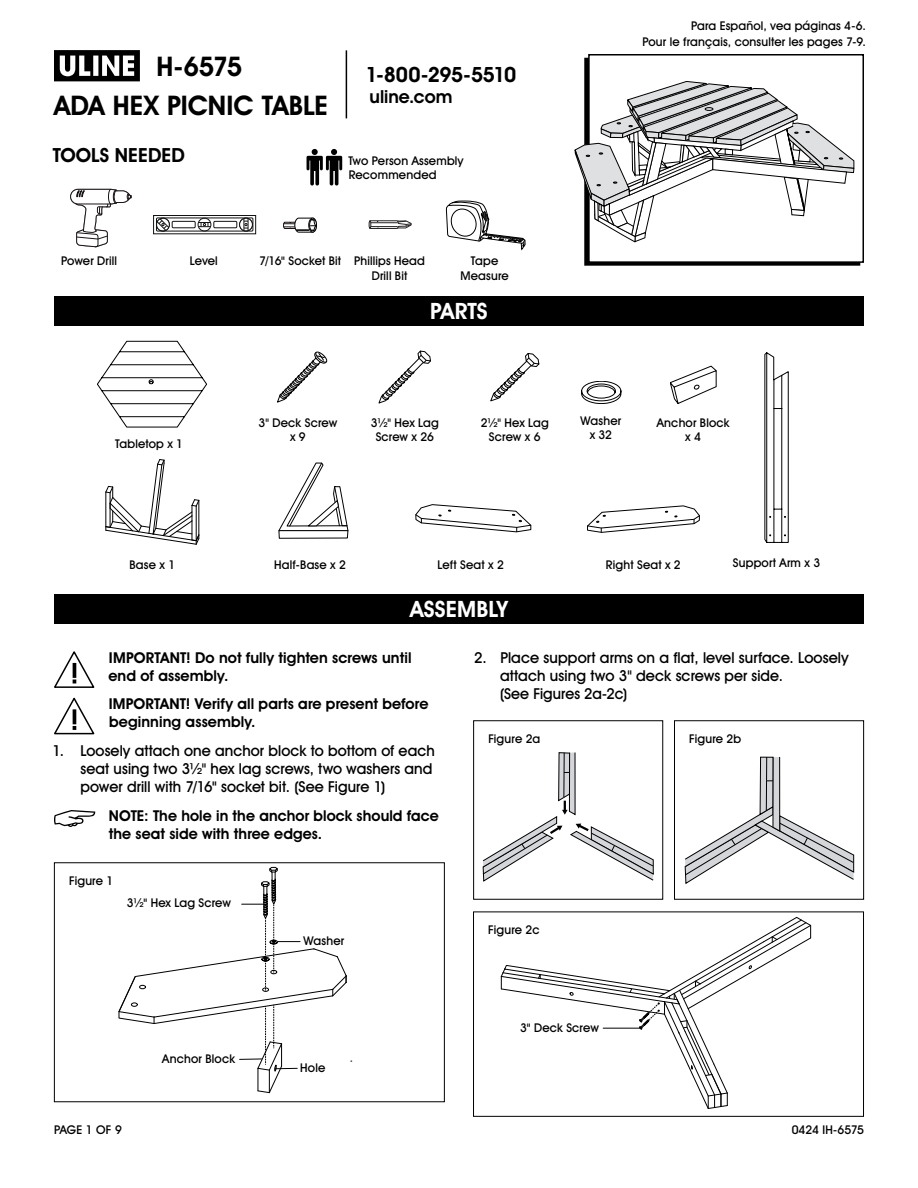
<style>
.page{position:relative;width:918px;height:1188px;background:#fff}
.page>*{position:absolute;margin:0;border:0;box-sizing:border-box;transform-origin:0 0}
.t1{font:700 27px "Uline Two Knine";color:#000}
.t2{font:700 22.5px "Uline Two Knine";letter-spacing:.005em;color:#fff}
.t3{font:700 21px "Uline Two Knine";letter-spacing:-.02em;color:#000}
.t4{font:700 19.5px "Uline Two Knine";letter-spacing:.005em;color:#000}
.t5{font:700 18px "Uline Two Knine";color:#000}
.t6{font:15px/18px "Uline Two Knine";letter-spacing:.005em;color:#000}
.t7{font:700 15px/18px "Uline Two Knine";letter-spacing:.005em;color:#000}
.t8{font:12px/14.4px "Uline Two Knine";letter-spacing:.015em;color:#000;text-align:center}
.t9{font:12px "Uline Two Knine";letter-spacing:-.01em;color:#000}
.s1{font-weight:700}
</style>
<div class="page">
<svg style="left:54px;top:50px;width:86px;height:31px"></svg>
<hr style="left:346px;top:50px;width:1px;height:68px;background:#000">
<svg style="left:54px;top:651px;width:40px;height:37px"></svg>
<svg style="left:54px;top:698px;width:40px;height:36px"></svg>
<svg style="left:54px;top:810px;width:41px;height:17px"></svg>
<div style="left:588px;top:54px;width:276px;height:209px;border:2px solid #000"></div>
<div style="left:54px;top:594px;width:810px;height:30px;background:#000"></div>
<div style="left:54px;top:296px;width:810px;height:30px;background:#000"></div>
<svg style="left:415px;top:504px;width:116px;height:28px"></svg>
<svg style="left:587px;top:505px;width:113px;height:28px"></svg>
<svg style="left:670px;top:366px;width:46px;height:38px"></svg>
<svg style="left:97px;top:341px;width:110px;height:86px"></svg>
<svg style="left:765px;top:353px;width:23px;height:190px"></svg>
<svg style="left:378px;top:351px;width:53px;height:53px"></svg>
<svg style="left:490px;top:353px;width:49px;height:48px"></svg>
<svg style="left:277px;top:351px;width:51px;height:52px"></svg>
<svg style="left:581px;top:381px;width:40px;height:23px"></svg>
<svg style="left:283px;top:218px;width:34px;height:15px"></svg>
<svg style="left:70px;top:189px;width:62px;height:58px"></svg>
<svg style="left:307px;top:149px;width:35px;height:37px"></svg>
<div style="left:54px;top:862px;width:391px;height:240px;border:1px solid #000"></div>
<svg style="left:483px;top:752px;width:171px;height:129px"></svg>
<div style="left:473px;top:720px;width:190px;height:180px;border:1px solid #000"></div>
<svg style="left:685px;top:757px;width:169px;height:127px"></svg>
<div style="left:674px;top:720px;width:190px;height:180px;border:1px solid #000"></div>
<svg style="left:501px;top:917px;width:310px;height:192px"></svg>
<div style="left:473px;top:912px;width:391px;height:205px;border:1px solid #000"></div>
<svg style="left:118px;top:863px;width:234px;height:230px"></svg>
<div style="left:153px;top:215px;width:103px;height:19px;border:1px solid #111212"></div>
<svg style="left:198px;top:218px;width:13px;height:13px"></svg>
<div style="left:198px;top:218px;width:13px;height:13px;border:1px solid #111212;border-radius:50%"></div>
<svg style="left:198px;top:222px;width:13px;height:5px"></svg>
<svg style="left:240px;top:218px;width:12px;height:13px"></svg>
<div style="left:239px;top:218px;width:14px;height:13px;border:1px solid #111212;border-radius:50%"></div>
<svg style="left:244px;top:220px;width:5px;height:9px"></svg>
<svg style="left:156px;top:217px;width:14px;height:15px"></svg>
<div style="left:156px;top:218px;width:97px;height:13px;border:1px solid #111212"></div>
<div style="left:172px;top:221px;width:23px;height:7px;border:1px solid #111212"></div>
<div style="left:214px;top:221px;width:23px;height:7px;border:1px solid #111212"></div>
<svg style="left:105px;top:459px;width:95px;height:86px"></svg>
<hr style="left:603px;top:1028px;width:37px;height:1px;background:#000">
<svg style="left:369px;top:220px;width:43px;height:9px"></svg>
<svg style="left:575px;top:81px;width:279px;height:162px"></svg>
<svg style="left:278px;top:463px;width:70px;height:76px"></svg>
<svg style="left:446px;top:200px;width:80px;height:51px"></svg>
<h1 class="t1" style="left:157px;top:50px;width:87px">H-6575</h1>
<h3 class="t3" style="left:365px;top:62px;width:152px">1-800-295-5510</h3>
<h3 class="t5" style="left:369px;top:86px;width:84px">uline.com</h3>
<h1 class="t1" style="left:54px;top:89px;width:276px">ADA HEX PICNIC TABLE</h1>
<h3 class="t4" style="left:53px;top:144px;width:134px">TOOLS NEEDED</h3>
<p class="t8" style="left:61px;top:254px;width:58px">Power Drill</p>
<p class="t8" style="left:190px;top:254px;width:29px">Level</p>
<p class="t8" style="left:348px;top:153px;width:117px;text-align:left">Two Person Assembly<br>Recommended</p>
<p class="t8" style="left:259px;top:254px;width:84px">7/16<span class="s1">"</span> Socket Bit</p>
<p class="t8" style="left:354px;top:254px;width:72px">Phillips Head<br>Drill Bit</p>
<p class="t8" style="left:460px;top:254px;width:50px">Tape<br>Measure</p>
<h2 class="t2" style="left:430px;top:298px;width:59px">PARTS</h2>
<p class="t8" style="left:642px;top:17px;width:225px;line-height:16.8px;text-align:right">Para Español, vea páginas 4-6.<br>Pour le français, consulter les pages 7-9.</p>
<p class="t8" style="left:115px;top:436px;width:69px">Tabletop x 1</p>
<p class="t8" style="left:259px;top:415px;width:80px">3" Deck Screw x 9</p>
<p class="t8" style="left:581px;top:413px;width:42px">Washer x 32</p>
<p class="t8" style="left:371px;top:415px;width:70px">3½" Hex Lag<br>Screw x 26</p>
<p class="t8" style="left:481px;top:415px;width:70px">2½" Hex Lag<br>Screw x 6</p>
<p class="t8" style="left:657px;top:415px;width:74px">Anchor Block x 4</p>
<p class="t8" style="left:130px;top:557px;width:47px">Base x 1</p>
<p class="t8" style="left:274px;top:557px;width:73px">Half-Base x 2</p>
<p class="t8" style="left:438px;top:557px;width:68px">Left Seat x 2</p>
<p class="t8" style="left:606px;top:557px;width:76px">Right Seat x 2</p>
<h2 class="t2" style="left:410px;top:596px;width:99px">ASSEMBLY</h2>
<p class="t8" style="left:733px;top:555px;width:89px">Support Arm x 3</p>
<p class="t7" style="left:108px;top:648px;width:305px">IMPORTANT! Do not fully tighten screws until end of assembly.</p>
<p class="t7" style="left:109px;top:695px;width:321px">IMPORTANT! Verify all parts are present before beginning assembly.</p>
<p class="t6" style="left:80px;top:742px;width:356px;text-indent:-28px">1. Loosely attach one anchor block to bottom of each seat using two 3½" hex lag screws, two washers and power drill with 7/16<span class="s1">"</span> socket bit. (See Figure 1)</p>
<p class="t7" style="left:109px;top:807px;width:332px">NOTE: The hole in the anchor block should face the seat side with three edges.</p>
<p class="t8" style="left:69px;top:873px;width:46px">Figure 1</p>
<p class="t8" style="left:127px;top:896px;width:106px">3½<span class="s1">"</span> Hex Lag Screw</p>
<p class="t8" style="left:162px;top:1051px;width:74px">Anchor Block</p>
<p class="t8" style="left:304px;top:933px;width:42px">Washer</p>
<p class="t8" style="left:300px;top:1061px;width:27px">Hole</p>
<p class="t6" style="left:500px;top:648px;width:350px;text-indent:-26px">2. Place support arms on a flat, level surface. Loosely attach using two 3" deck screws per side.<br>(See Figures 2a-2c)</p>
<p class="t8" style="left:488px;top:731px;width:53px">Figure 2a</p>
<p class="t8" style="left:689px;top:731px;width:53px">Figure 2b</p>
<p class="t8" style="left:488px;top:922px;width:53px">Figure 2c</p>
<p class="t8" style="left:520px;top:1020px;width:80px">3<span class="s1">"</span> Deck Screw</p>
<p class="t8" style="left:54px;top:1122px;width:69px">PAGE 1 OF 9</p>
<p class="t9" style="left:792px;top:1122px;width:74px">0424 IH-6575</p>
</div>
